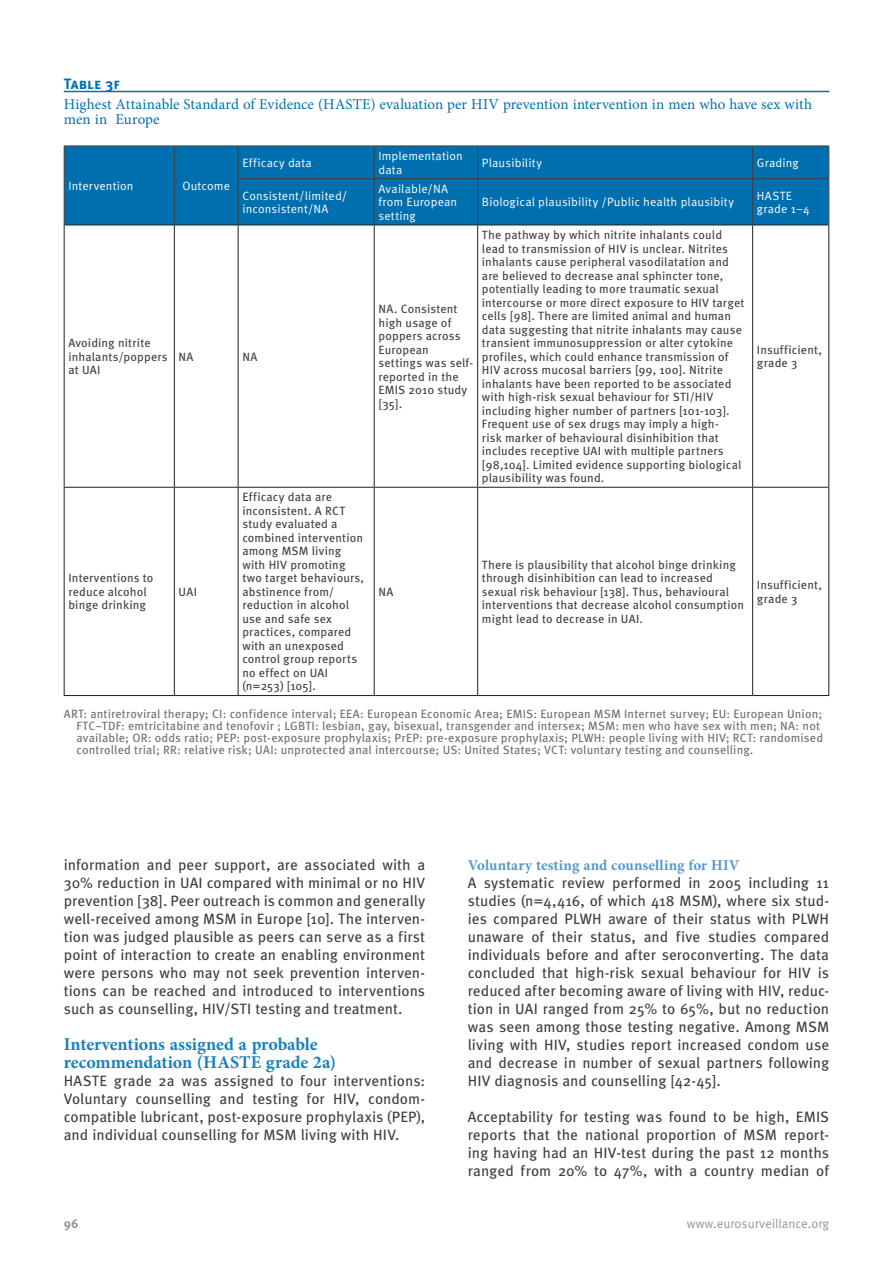
<style>
.page{position:relative;width:893px;height:1263px;background:#fff}
.page>*{position:absolute;margin:0;border:0;box-sizing:border-box;transform-origin:0 0}
.t1{font:700 18px/18px "Minion Pro";letter-spacing:-.005em;color:#1a81bb}
.t2{font:15px/18px "Meta Pro";color:#3e3e3f;text-align:justify}
.t3{font:15px/15px "Minion Pro";letter-spacing:.005em;color:#006faf}
.t4{font:700 15px "Minion Pro";letter-spacing:.01em;color:#5798c9}
.t5{font:700 15px "Meta Pro";letter-spacing:.005em;color:#006faf}
.t6{font:12.75px "Meta Pro";color:#939598}
.t7{font:700 12.75px "Meta Pro";color:#939598}
.t8{font:12px/13.5px "Meta Pro";letter-spacing:.01em;color:#3e3e3f}
.t9{font:12px/12px "Meta Pro";letter-spacing:.01em;color:#6c6d70}
.t10{font:12px/13.5px "Meta Pro";letter-spacing:.01em;color:#fff}
.t11{font:12px/13.5px "Meta Pro";letter-spacing:.035em;color:#fff}
</style>
<div class="page">
<hr style="left:64px;top:91px;width:765px;height:1px;background:#006faf">
<div style="left:65px;top:147px;width:763px;height:78px;background:#006faf"></div>
<hr style="left:238px;top:146px;width:136px;height:1px;background:#3e3e3f">
<hr style="left:238px;top:178px;width:136px;height:1px;background:#3e3e3f">
<hr style="left:374px;top:146px;width:104px;height:1px;background:#3e3e3f">
<hr style="left:478px;top:146px;width:275px;height:1px;background:#3e3e3f">
<hr style="left:753px;top:146px;width:76px;height:1px;background:#3e3e3f">
<hr style="left:374px;top:178px;width:104px;height:1px;background:#3e3e3f">
<hr style="left:478px;top:178px;width:275px;height:1px;background:#3e3e3f">
<hr style="left:753px;top:178px;width:76px;height:1px;background:#3e3e3f">
<hr style="left:238px;top:225px;width:136px;height:1px;background:#231f20">
<hr style="left:753px;top:225px;width:76px;height:1px;background:#231f20">
<hr style="left:828px;top:225px;width:1px;height:262px;background:#231f20">
<hr style="left:238px;top:487px;width:136px;height:1px;background:#231f20">
<hr style="left:374px;top:487px;width:104px;height:1px;background:#231f20">
<hr style="left:374px;top:488px;width:1px;height:207px;background:#231f20">
<hr style="left:478px;top:487px;width:275px;height:1px;background:#231f20">
<hr style="left:477px;top:488px;width:1px;height:207px;background:#231f20">
<hr style="left:753px;top:487px;width:76px;height:1px;background:#231f20">
<hr style="left:752px;top:488px;width:1px;height:207px;background:#231f20">
<hr style="left:828px;top:488px;width:1px;height:207px;background:#231f20">
<hr style="left:238px;top:695px;width:136px;height:1px;background:#231f20">
<hr style="left:374px;top:695px;width:104px;height:1px;background:#231f20">
<hr style="left:478px;top:695px;width:275px;height:1px;background:#231f20">
<hr style="left:753px;top:695px;width:76px;height:1px;background:#231f20">
<hr style="left:174px;top:225px;width:1px;height:262px;background:#231f20">
<hr style="left:374px;top:225px;width:1px;height:262px;background:#231f20">
<hr style="left:477px;top:225px;width:1px;height:262px;background:#231f20">
<hr style="left:174px;top:488px;width:1px;height:207px;background:#231f20">
<hr style="left:477px;top:146px;width:1px;height:32px;background:#3e3e3f">
<hr style="left:752px;top:146px;width:1px;height:32px;background:#3e3e3f">
<hr style="left:828px;top:146px;width:1px;height:32px;background:#3e3e3f">
<hr style="left:477px;top:179px;width:1px;height:46px;background:#3e3e3f">
<hr style="left:752px;top:179px;width:1px;height:46px;background:#3e3e3f">
<hr style="left:828px;top:179px;width:1px;height:46px;background:#3e3e3f">
<hr style="left:374px;top:146px;width:1px;height:32px;background:#3e3e3f">
<hr style="left:374px;top:179px;width:1px;height:46px;background:#3e3e3f">
<hr style="left:64px;top:225px;width:110px;height:1px;background:#231f20">
<hr style="left:64px;top:225px;width:1px;height:262px;background:#231f20">
<hr style="left:174px;top:225px;width:64px;height:1px;background:#231f20">
<hr style="left:238px;top:225px;width:1px;height:262px;background:#231f20">
<hr style="left:374px;top:225px;width:104px;height:1px;background:#231f20">
<hr style="left:478px;top:225px;width:275px;height:1px;background:#231f20">
<hr style="left:752px;top:225px;width:1px;height:262px;background:#231f20">
<hr style="left:64px;top:487px;width:110px;height:1px;background:#231f20">
<hr style="left:64px;top:488px;width:1px;height:207px;background:#231f20">
<hr style="left:174px;top:487px;width:64px;height:1px;background:#231f20">
<hr style="left:238px;top:488px;width:1px;height:207px;background:#231f20">
<hr style="left:64px;top:695px;width:110px;height:1px;background:#231f20">
<hr style="left:174px;top:695px;width:64px;height:1px;background:#231f20">
<hr style="left:174px;top:146px;width:64px;height:1px;background:#3e3e3f">
<hr style="left:238px;top:146px;width:1px;height:32px;background:#3e3e3f">
<hr style="left:238px;top:179px;width:1px;height:46px;background:#3e3e3f">
<hr style="left:64px;top:146px;width:110px;height:1px;background:#3e3e3f">
<hr style="left:64px;top:146px;width:1px;height:33px;background:#3e3e3f">
<hr style="left:174px;top:146px;width:1px;height:33px;background:#3e3e3f">
<hr style="left:64px;top:179px;width:1px;height:46px;background:#3e3e3f">
<hr style="left:174px;top:179px;width:1px;height:46px;background:#3e3e3f">
<p class="t5" style="left:64px;top:74px;width:57px">Table 3f</p>
<p class="t3" style="left:64px;top:97px;width:750px">Highest Attainable Standard of Evidence (HASTE) evaluation per HIV prevention intervention in men who have sex with men in Europe</p>
<p class="t10" style="left:68px;top:179px;width:67px">Intervention</p>
<p class="t10" style="left:182px;top:179px;width:49px">Outcome</p>
<p class="t10" style="left:242px;top:156px;width:71px">Efficacy data</p>
<p class="t10" style="left:378px;top:150px;width:86px">Implementation data</p>
<p class="t10" style="left:482px;top:156px;width:61px">Plausibility</p>
<p class="t10" style="left:757px;top:156px;width:43px">Grading</p>
<p class="t10" style="left:242px;top:189px;width:106px">Consistent/limited/ inconsistent/NA</p>
<p class="t10" style="left:378px;top:182px;width:80px">Available/NA from European setting</p>
<p class="t10" style="left:482px;top:196px;width:254px">Biological plausibility /Public health plausibity</p>
<p class="t11" style="left:757px;top:189px;width:54px">HASTE grade 1–4</p>
<p class="t8" style="left:68px;top:337px;width:101px">Avoiding nitrite inhalants/poppers at UAI</p>
<p class="t8" style="left:179px;top:350px;width:16px">NA</p>
<p class="t8" style="left:242px;top:350px;width:16px">NA</p>
<p class="t8" style="left:68px;top:572px;width:87px">Interventions to reduce alcohol binge drinking</p>
<p class="t8" style="left:179px;top:585px;width:20px">UAI</p>
<p class="t8" style="left:242px;top:491px;width:123px">Efficacy data are inconsistent. A RCT study evaluated a combined intervention among MSM living with HIV promoting two target behaviours, abstinence from/ reduction in alcohol use and safe sex practices, compared with an unexposed control group reports no effect on UAI (n=253) [105].</p>
<p class="t8" style="left:378px;top:303px;width:96px">NA. Consistent high usage of poppers across<br>European settings was self&shy;reported in the<br>EMIS 2010 study [35].</p>
<p class="t8" style="left:482px;top:229px;width:264px">The pathway by which nitrite inhalants could lead to transmission of HIV is unclear. Nitrites inhalants cause peripheral vasodilatation and are believed to decrease anal sphincter tone, potentially leading to more traumatic sexual intercourse or more direct exposure to HIV target cells [98]. There are limited animal and human data suggesting that nitrite inhalants may cause transient immunosuppression or alter cytokine profiles, which could enhance transmission of HIV across mucosal barriers [99, 100]. Nitrite inhalants have been reported to be associated with high-risk sexual behaviour for STI/HIV including higher number of partners [101-103].<br>Frequent use of sex drugs may imply a high-<br>risk marker of behavioural disinhibition that includes receptive UAI with multiple partners [98,104]. Limited evidence supporting biological plausibility was found.</p>
<p class="t8" style="left:757px;top:343px;width:67px">Insufficient, grade 3</p>
<p class="t8" style="left:378px;top:585px;width:16px">NA</p>
<p class="t8" style="left:482px;top:558px;width:264px">There is plausibility that alcohol binge drinking through disinhibition can lead to increased sexual risk behaviour [138]. Thus, behavioural interventions that decrease alcohol consumption might lead to decrease in UAI.</p>
<p class="t8" style="left:757px;top:579px;width:67px">Insufficient, grade 3</p>
<p class="t9" style="left:77px;top:708px;width:748px;text-indent:-13px">ART: antiretroviral therapy; CI: confidence interval; EEA: European Economic Area; EMIS: European MSM Internet survey; EU: European Union; FTC–TDF: emtricitabine and tenofovir ; LGBTI: lesbian, gay, bisexual, transgender and intersex; MSM: men who have sex with men; NA: not available; OR: odds ratio; PEP: post-exposure prophylaxis; PrEP: pre-exposure prophylaxis; PLWH: people living with HIV; RCT: randomised controlled trial; RR: relative risk; UAI: unprotected anal intercourse; US: United States; VCT: voluntary testing and counselling.</p>
<p class="t2" style="left:64px;top:856px;width:363px">information and peer support, are associated with a 30% reduction in UAI compared with minimal or no HIV prevention [38]. Peer outreach is common and generally well-received among MSM in Europe [10]. The interven&shy;tion was judged plausible as peers can serve as a first point of interaction to create an enabling environment were persons who may not seek prevention interven&shy;tions can be reached and introduced to interventions such as counselling, HIV/STI testing and treatment.</p>
<h1 class="t1" style="left:64px;top:1035px;width:274px">Interventions assigned a probable recommendation (HASTE grade 2a)</h1>
<p class="t2" style="left:64px;top:1072px;width:363px">HASTE grade 2a was assigned to four interventions:<br>Voluntary counselling and testing for HIV, condom&shy;compatible lubricant, post-exposure prophylaxis (PEP), and individual counselling for MSM living with HIV.</p>
<p class="t4" style="left:468px;top:854px;width:273px">Voluntary testing and counselling for HIV</p>
<p class="t2" style="left:468px;top:874px;width:363px">A systematic review performed in 2005 including 11 studies (n=4,416, of which 418 MSM), where six stud&shy;ies compared PLWH aware of their status with PLWH unaware of their status, and five studies compared individuals before and after seroconverting. The data concluded that high-risk sexual behaviour for HIV is reduced after becoming aware of living with HIV, reduc&shy;tion in UAI ranged from 25% to 65%, but no reduction was seen among those testing negative. Among MSM living with HIV, studies report increased condom use and decrease in number of sexual partners following HIV diagnosis and counselling [42-45].</p>
<p class="t2" style="left:468px;top:1108px;width:363px">Acceptability for testing was found to be high, EMIS reports that the national proportion of MSM report&shy;ing having had an HIV-test during the past 12 months ranged from 20% to 47%, with a country median of</p>
<p class="t7" style="left:64px;top:1215px;width:16px">96</p>
<p class="t6" style="left:687px;top:1215px;width:144px">www.eurosurveillance.org</p>
</div>
